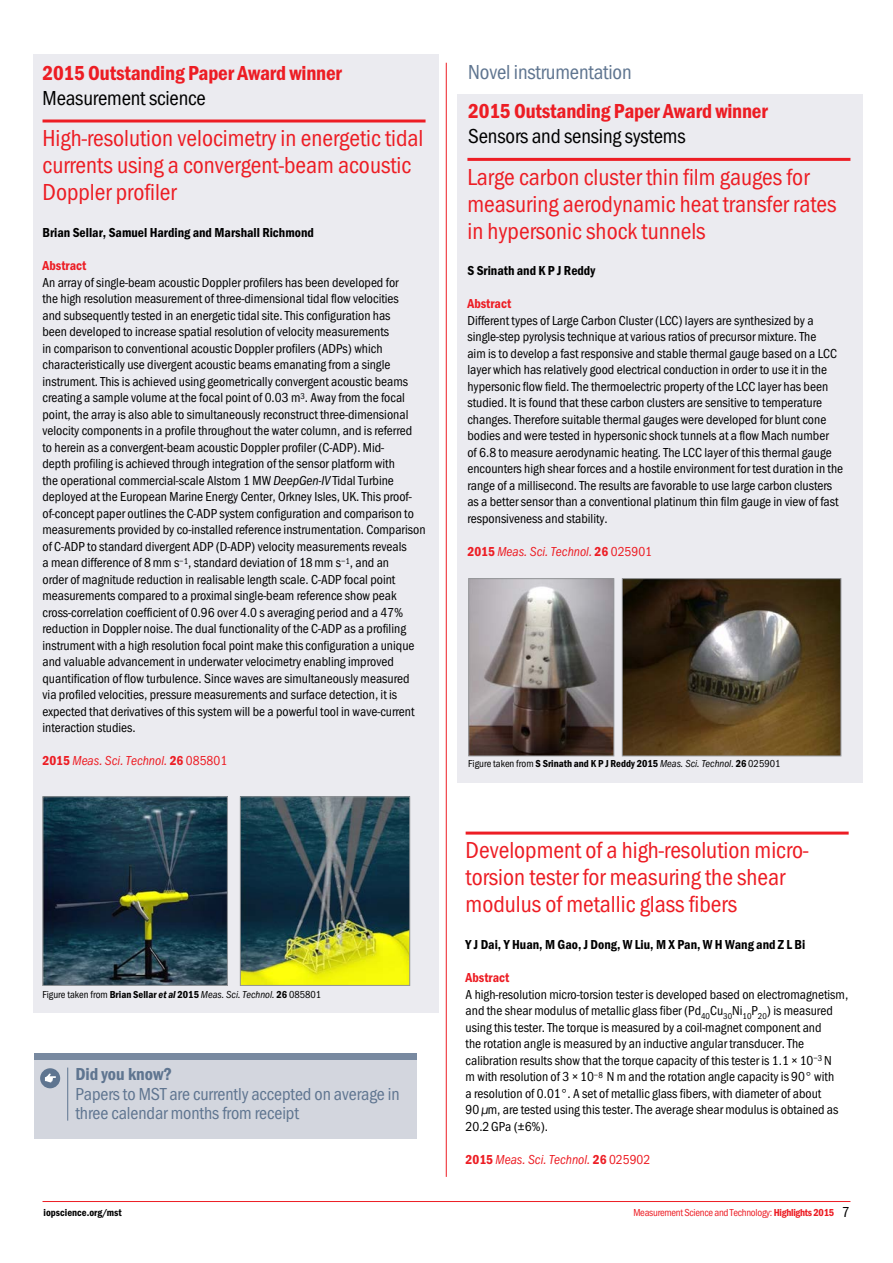
<style>
.page{position:relative;width:893px;height:1263px;background:#fff}
.page>*{position:absolute;margin:0;border:0;box-sizing:border-box;transform-origin:0 0}
.t1{font:24px/27px "Franklin Got Cd Io P";color:#ed1d24}
.t2{font:600 21px "Franklin Got Cd Io P";letter-spacing:-.01em;color:#ed1d24}
.t3{font:21px "Franklin Got Cd Io P";letter-spacing:-.01em;color:#000}
.t4{font:21px "Franklin Got Cd Io P";letter-spacing:-.01em;color:#5f7590}
.t5{font:18px/19.5px "Franklin Got Cd Io P";letter-spacing:-.005em;color:#5f7590}
.t6{font:600 18px "Franklin Got Cd Io P";color:#5f7590}
.t7{font:13.5px/16.5px "Franklin Got Cd Io P";color:#000}
.t8{font:600 13.5px "Franklin Got Cd Io P";color:#000}
.t9{font:italic 13.5px "Franklin Got Cd Io P";color:#ed1d24}
.t10{font:600 13.5px "Franklin Got Cd Io P";color:#ed1d24}
.t11{font:600 10.5px "Franklin Got Cd Io P";color:#000}
.t12{font:10.5px "Franklin Got Cd Io P";color:#000}
.t13{font:10.5px "Franklin Got Cd Io P";letter-spacing:-.025em;color:#ed1d24}
.s1{font-style:italic}
.s2{font-weight:600;font-style:normal}
.s3{font-style:normal}
.s4{font-weight:600}
.s5{font-family:"Di Franklin Got Cd Io P"}
.s6{font-weight:400}
.s7{font-weight:400;font-style:italic}
.s8{font-size:15px;color:#000}
</style>
<div class="page">
<hr style="left:446px;top:63px;width:1px;height:1114px;background:#ed1d24">
<hr style="left:43px;top:1201px;width:807px;height:1px;background:#ed1d24">
<hr style="left:466px;top:831px;width:383px;height:3px;background:#ed1d24">
<div style="left:34px;top:54px;width:405px;height:959px;background:#ebebf0"></div>
<hr style="left:43px;top:119px;width:383px;height:3px;background:#ed1d24">
<div style="left:457px;top:94px;width:405px;height:689px;background:#ebebf0"></div>
<hr style="left:467px;top:158px;width:383px;height:3px;background:#ed1d24">
<img style="left:45px;top:798px;width:181px;height:186px">
<div style="left:43px;top:796px;width:185px;height:190px;border:1px solid #939598"></div>
<img style="left:470px;top:580px;width:142px;height:174px">
<div style="left:468px;top:578px;width:146px;height:178px;border:1px solid #939598"></div>
<img style="left:624px;top:580px;width:215px;height:174px">
<div style="left:622px;top:578px;width:219px;height:178px;border:1px solid #939598"></div>
<img style="left:242px;top:798px;width:166px;height:186px">
<div style="left:240px;top:796px;width:170px;height:190px;border:1px solid #939598"></div>
<div style="left:34px;top:1053px;width:382px;height:86px;background:#d3d6de"></div>
<div style="left:34px;top:1053px;width:383px;height:6px;background:#7889a0"></div>
<hr style="left:67px;top:1067px;width:1px;height:54px;background:#5f7590">
<div style="left:40px;top:1068px;width:20px;height:20px;background:#5f7590;border-radius:50%"></div>
<svg style="left:45px;top:1073px;width:11px;height:9px"></svg>
<h2 class="t2" style="left:43px;top:61px;width:301px">2015 Outstanding Paper Award winner</h2>
<h2 class="t3" style="left:43px;top:86px;width:165px">Measurement science</h2>
<h1 class="t1" style="left:43px;top:125px;width:382px">High-resolution velocimetry in energetic tidal currents using a convergent-beam acoustic<br>Doppler profiler</h1>
<p class="t8" style="left:43px;top:225px;width:273px">Brian Sellar, Samuel Harding and Marshall Richmond</p>
<p class="t10" style="left:43px;top:258px;width:45px">Abstract</p>
<p class="t7" style="left:43px;top:274px;width:384px">An array of single-beam acoustic Doppler profilers has been developed for<br>the high resolution measurement of three-dimensional tidal flow velocities<br>and subsequently tested in an energetic tidal site. This configuration has<br>been developed to increase spatial resolution of velocity measurements<br>in comparison to conventional acoustic Doppler profilers (ADPs) which characteristically use divergent acoustic beams emanating from a single instrument. This is achieved using geometrically convergent acoustic beams creating a sample volume at the focal point of 0.03 m<sup>3</sup>. Away from the focal point, the array is also able to simultaneously reconstruct three-dimensional velocity components in a profile throughout the water column, and is referred<br>to herein as a convergent-beam acoustic Doppler profiler (C-ADP). Mid-<br>depth profiling is achieved through integration of the sensor platform with<br>the operational commercial-scale Alstom 1 MW <span class="s1">DeepGen-IV</span> Tidal Turbine deployed at the European Marine Energy Center, Orkney Isles, UK. This proof&shy;of-concept paper outlines the C-ADP system configuration and comparison to measurements provided by co-installed reference instrumentation. Comparison of C-ADP to standard divergent ADP (D-ADP) velocity measurements reveals<br>a mean difference of 8mm s<sup>−1</sup>, standard deviation of 18mm s<sup>−1</sup>, and an<br>order of magnitude reduction in realisable length scale. C-ADP focal point measurements compared to a proximal single-beam reference show peak cross-correlation coefficient of 0.96 over 4.0 s averaging period and a 47% reduction in Doppler noise. The dual functionality of the C-ADP as a profiling instrument with a high resolution focal point make this configuration a unique and valuable advancement in underwater velocimetry enabling improved quantification of flow turbulence. Since waves are simultaneously measured via profiled velocities, pressure measurements and surface detection, it is expected that derivatives of this system will be a powerful tool in wave-current interaction studies.</p>
<p class="t9" style="left:43px;top:753px;width:186px"><span class="s2">2015</span> Meas. Sci. Technol. <span class="s2">26</span> <span class="s3">085801</span></p>
<p class="t12" style="left:43px;top:988px;width:280px">Figure taken from <span class="s4">Brian Sellar</span> <span class="s5">et al</span> <span class="s4">2015</span> <span class="s1">Meas. Sci. Technol.</span> <span class="s4">26</span> 085801</p>
<h3 class="t6" style="left:75px;top:1064px;width:98px">Did you know?</h3>
<h3 class="t5" style="left:75px;top:1084px;width:326px">Papers to MST are currently accepted on average in three calendar months from receipt</h3>
<h2 class="t4" style="left:468px;top:60px;width:165px">Novel instrumentation</h2>
<h2 class="t2" style="left:468px;top:99px;width:301px">2015 Outstanding Paper Award winner</h2>
<h2 class="t3" style="left:468px;top:125px;width:219px">Sensors and sensing systems</h2>
<h1 class="t1" style="left:467px;top:163px;width:371px">Large carbon cluster thin film gauges for measuring aerodynamic heat transfer rates in hypersonic shock tunnels</h1>
<p class="t8" style="left:467px;top:263px;width:129px">S Srinath and K P J Reddy</p>
<p class="t10" style="left:467px;top:296px;width:45px">Abstract</p>
<p class="t7" style="left:467px;top:312px;width:377px">Different types of Large Carbon Cluster (LCC) layers are synthesized by a single-step pyrolysis technique at various ratios of precursor mixture. The<br>aim is to develop a fast responsive and stable thermal gauge based on a LCC layer which has relatively good electrical conduction in order to use it in the hypersonic flow field. The thermoelectric property of the LCC layer has been studied. It is found that these carbon clusters are sensitive to temperature changes. Therefore suitable thermal gauges were developed for blunt cone bodies and were tested in hypersonic shock tunnels at a flow Mach number<br>of 6.8 to measure aerodynamic heating. The LCC layer of this thermal gauge encounters high shear forces and a hostile environment for test duration in the range of a millisecond. The results are favorable to use large carbon clusters as a better sensor than a conventional platinum thin film gauge in view of fast responsiveness and stability.</p>
<p class="t9" style="left:467px;top:544px;width:186px"><span class="s2">2015</span> Meas. Sci. Technol. <span class="s2">26</span> <span class="s3">025901</span></p>
<p class="t11" style="left:468px;top:757px;width:314px"><span class="s6">Figure taken from</span> S Srinath and K P J Reddy 2015 <span class="s7">Meas. Sci. Technol.</span> 26 <span class="s6">025901</span></p>
<h1 class="t1" style="left:466px;top:837px;width:344px">Development of a high-resolution micro&shy;torsion tester for measuring the shear modulus of metallic glass fibers</h1>
<p class="t8" style="left:466px;top:937px;width:341px">Y J Dai, Y Huan, M Gao, J Dong, W Liu, M X Pan, W H Wang and Z L Bi</p>
<p class="t10" style="left:466px;top:970px;width:45px">Abstract</p>
<p class="t7" style="left:466px;top:986px;width:384px">A high-resolution micro-torsion tester is developed based on electromagnetism, and the shear modulus of metallic glass fiber (Pd<sub>40</sub>Cu<sub>30</sub>Ni<sub>10</sub>P<sub>20</sub>) is measured using this tester. The torque is measured by a coil-magnet component and<br>the rotation angle is measured by an inductive angular transducer. The calibration results show that the torque capacity of this tester is 1.1 ×10<sup>−3</sup> N<br>m with resolution of 3 ×10<sup>−8</sup> N m and the rotation angle capacity is 90° with<br>a resolution of 0.01°. A set of metallic glass fibers, with diameter of about 90µm, are tested using this tester. The average shear modulus is obtained as 20.2GPa (±6%).</p>
<p class="t9" style="left:466px;top:1151px;width:186px"><span class="s2">2015</span> Meas. Sci. Technol. <span class="s2">26</span> <span class="s3">025902</span></p>
<p class="t11" style="left:44px;top:1206px;width:80px">iopscience.org/mst</p>
<p class="t13" style="left:633px;top:1206px;width:217px">Measurement Science and Technology: <span class="s4">Highlights 2015</span> <span class="s8">7</span></p>
</div>
